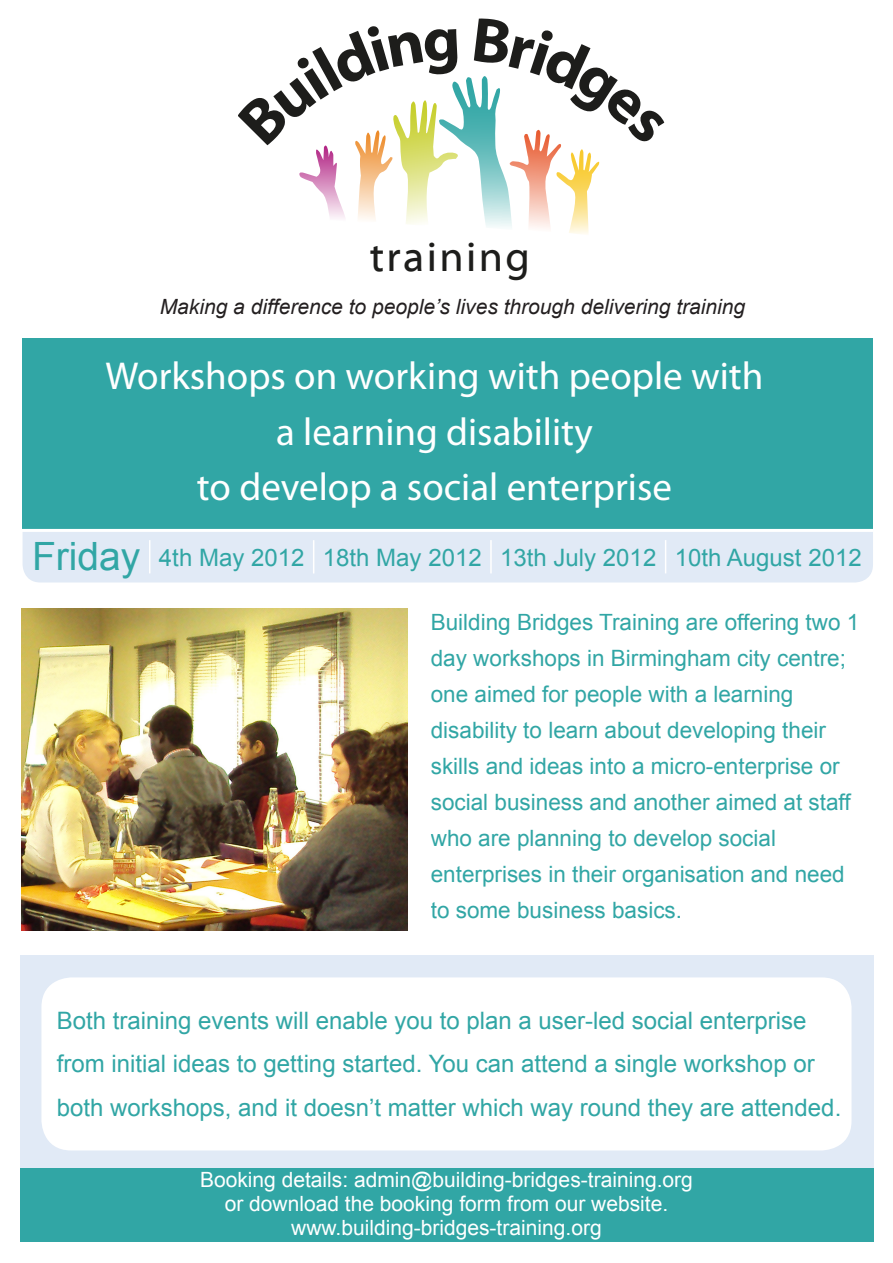
<style>
.page{position:relative;width:893px;height:1263px;background:#fff}
.page>*{position:absolute;margin:0;border:0;box-sizing:border-box;transform-origin:0 0}
.t1{font:42.3px "Myriad Web Pro";letter-spacing:.06em;color:#1d1d1b}
.t2{font:39px "Myriad Pro";color:#fff}
.t3{font:39px "Arial";color:#31a6a5}
.t4{font:24px/43.5px "Arial";color:#31a6a5}
.t5{font:22.5px/36px "Arial";color:#31a6a5}
.t6{font:21px "Arial";color:#fff}
.t7{font:italic 21px "Arial";color:#231f20}
</style>
<div class="page">
<div style="left:20px;top:956px;width:853px;height:216px;background:#e1eaf6"></div>
<div style="left:23px;top:338px;width:850px;height:192px;background:#31a6a5"></div>
<div style="left:41px;top:977px;width:810px;height:173px;background:#fff;border-radius:30px"></div>
<img style="left:21px;top:608px;width:387px;height:322px">
<div style="left:23px;top:532px;width:850px;height:50px;background:#e1eaf6"></div>
<hr style="left:149px;top:540px;width:1px;height:33px;background:#fff">
<hr style="left:313px;top:540px;width:1px;height:33px;background:#fff">
<hr style="left:490px;top:540px;width:2px;height:33px;background:#fff">
<hr style="left:665px;top:540px;width:1px;height:33px;background:#fff">
<hr style="left:21px;top:529px;width:852px;height:3px;background:#fff">
<div style="left:20px;top:1168px;width:853px;height:74px;background:#31a6a5"></div>
<svg style="left:299px;top:76px;width:301px;height:158px"></svg>
<p class="t1" style="left:370px;top:234px;width:162px">training</p>
<p class="t7" style="left:160px;top:293px;width:587px">Making a difference to people’s lives through delivering training</p>
<p class="t2" style="left:106px;top:352px;width:659px">Workshops on working with people with</p>
<p class="t2" style="left:276px;top:407px;width:318px">a learning disability</p>
<p class="t2" style="left:197px;top:463px;width:477px">to develop a social enterprise</p>
<p class="t3" style="left:32px;top:530px;width:110px">Friday</p>
<p class="t4" style="left:159px;top:536px;width:147px">4th May 2012</p>
<p class="t4" style="left:323px;top:536px;width:160px">18th May 2012</p>
<p class="t4" style="left:500px;top:536px;width:158px">13th July 2012</p>
<p class="t4" style="left:675px;top:536px;width:188px">10th August 2012</p>
<p class="t5" style="left:431px;top:604px;width:430px">Building Bridges Training are offering two 1 day workshops in Birmingham city centre; one aimed for people with a learning</p>
<p class="t5" style="left:431px;top:712px;width:421px">disability to learn about developing their skills and ideas into a micro-enterprise or social business and another aimed at staff who are planning to develop social</p>
<p class="t5" style="left:431px;top:856px;width:415px">enterprises in their organisation and need to some business basics.</p>
<p class="t4" style="left:57px;top:999px;width:786px">Both training events will enable you to plan a user-led social enterprise from initial ideas to getting started. You can attend a single workshop or both workshops, and it doesn’t matter which way round they are attended.</p>
<p class="t6" style="left:200px;top:1166px;width:494px">Booking details: admin@building-bridges-training.org</p>
<p class="t6" style="left:225px;top:1190px;width:445px">or download the booking form from our website.</p>
<p class="t6" style="left:291px;top:1214px;width:312px">www.building-bridges-training.org</p>
</div>
